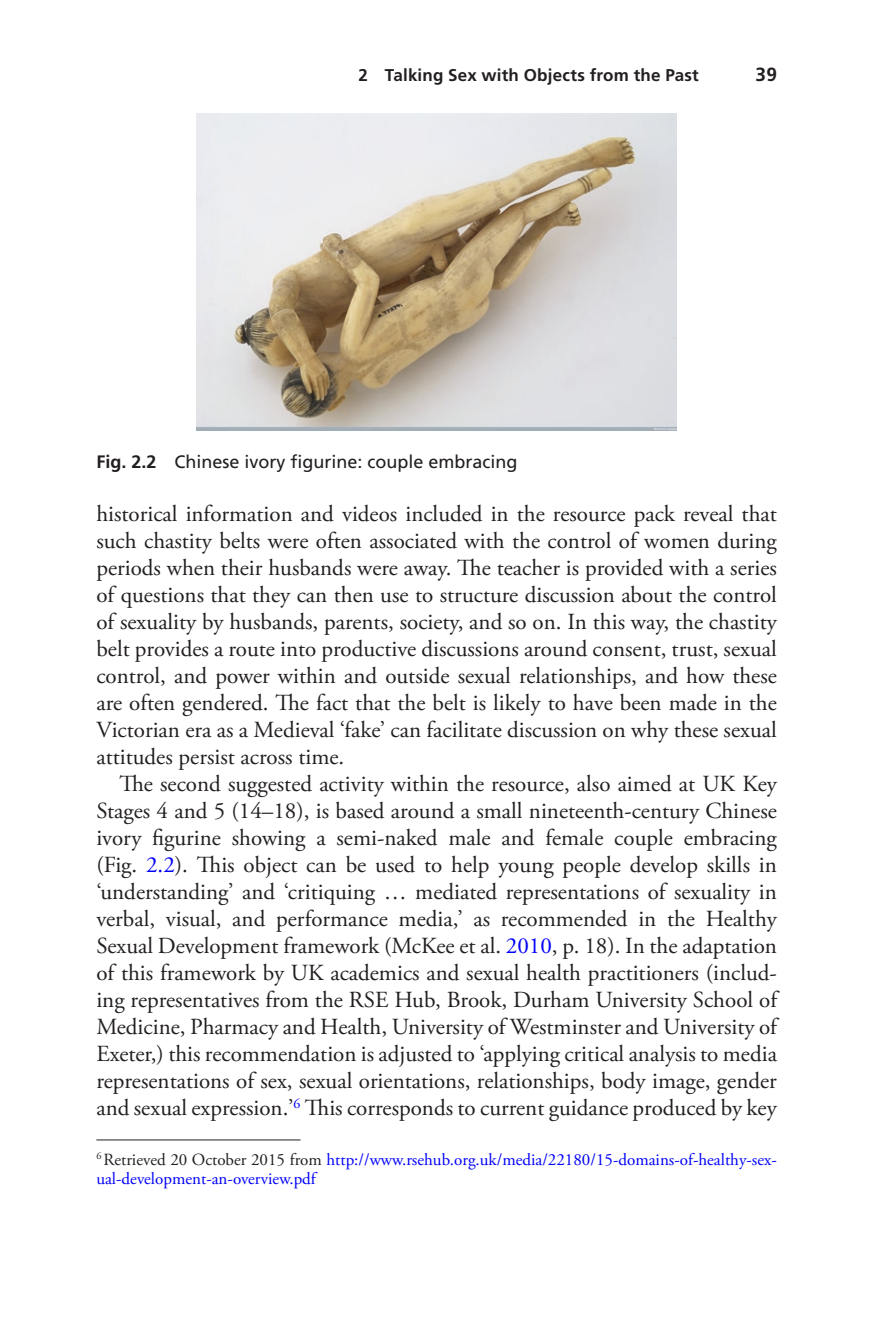
<style>
.page{position:relative;width:879px;height:1333px;background:#fff}
.page>*{position:absolute;margin:0;border:0;box-sizing:border-box;transform-origin:0 0}
.t1{font:23px/27px "Krqcrt A Garamond Pro";color:#231f20;text-align:justify}
.t2{font:700 19px "Klhgkg Frutiger LT Std";color:#231f20}
.t3{font:18px "Nclvfx Frutiger LT Std";color:#231f20}
.t4{font:17px/19px "Krqcrt A Garamond Pro";color:#0000fa}
.t5{font:700 17px "Klhgkg Frutiger LT Std";letter-spacing:.01em;color:#231f20}
.s1{font-family:"Klhgkg Frutiger LT Std";font-weight:700}
.s2{color:#0000fa}
.s3{color:#231f20}
</style>
<div class="page">
<hr style="left:96px;top:1139px;width:204px;height:1px;background:#231f20">
<img style="left:197px;top:113px;width:480px;height:318px">
<p class="t5" style="left:358px;top:65px;width:342px">2 Talking Sex with Objects from the Past</p>
<p class="t2" style="left:755px;top:64px;width:23px">39</p>
<p class="t3" style="left:96px;top:451px;width:423px"><span class="s1">Fig. 2.2</span> Chinese ivory figurine: couple embracing</p>
<p class="t1" style="left:96px;top:501px;width:682px">historical information and videos included in the resource pack reveal that such chastity belts were often associated with the control of women during periods when their husbands were away. The teacher is provided with a series of questions that they can then use to structure discussion about the control of sexuality by husbands, parents, society, and so on. In this way, the chastity belt provides a route into productive discussions around consent, trust, sexual control, and power within and outside sexual relationships, and how these are often gendered. The fact that the belt is likely to have been made in the Victorian era as a Medieval ‘fake’ can facilitate discussion on why these sexual attitudes persist across time.</p>
<p class="t1" style="left:96px;top:771px;width:682px;text-indent:23px">The second suggested activity within the resource, also aimed at UK Key Stages 4 and 5 (14–18), is based around a small nineteenth-century Chinese ivory figurine showing a semi-naked male and female couple embracing (Fig. <span class="s2">2.2</span>). This object can be used to help young people develop skills in ‘understanding’ and ‘critiquing … mediated representations of sexuality in verbal, visual, and performance media,’ as recommended in the Healthy Sexual Development framework (McKee et al. <span class="s2">2010</span>, p. 18). In the adaptation of this framework by UK academics and sexual health practitioners (includ&shy;ing representatives from the RSE Hub, Brook, Durham University School of Medicine, Pharmacy and Health, University of Westminster and University of Exeter,) this recommendation is adjusted to ‘applying critical analysis to media representations of sex, sexual orientations, relationships, body image, gender and sexual expression.’<sup>6</sup> This corresponds to current guidance produced by key</p>
<p class="t4" style="left:96px;top:1150px;width:682px"><sup>6</sup> <span class="s3">Retrieved 20 October 2015 from</span> http://www.rsehub.org.uk/media/22180/15-domains-of-healthy-sex&shy;ual-development-an-overview.pdf</p>
</div>
